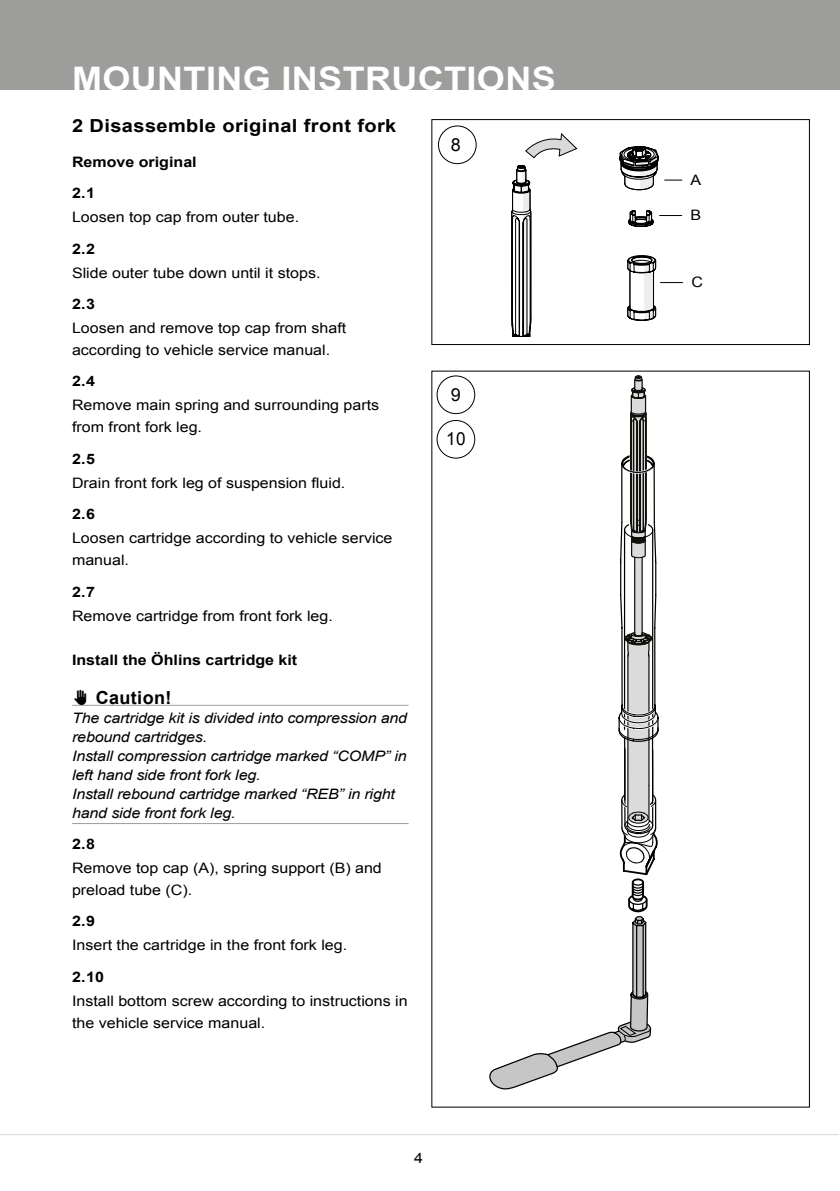
<style>
.page{position:relative;width:840px;height:1191px;background:#fff}
.page>*{position:absolute;margin:0;border:0;box-sizing:border-box;transform-origin:0 0}
.t1{font:700 32.4px "Arial";letter-spacing:.01em;color:#fff;scale:1.11 1}
.t2{font:700 18px "Arial";letter-spacing:.02em;color:#000;scale:1.11 1}
.t3{font:700 18px "Arial";letter-spacing:.02em;color:#000}
.t4{font:18px "Arial";color:#000}
.t5{font:18px "Arial";color:#000;scale:.95 1}
.t6{font:14.4px/22px "Arial";color:#000;scale:1.11 1}
.t7{font:italic 14.4px/19px "Arial";letter-spacing:-.01em;color:#000;scale:1.11 1}
.t8{font:700 14.4px/31.4px "Arial";color:#000;scale:1.11 1}
</style>
<div class="page">
<div style="left:0;top:0;width:839px;height:90px;background:#9d9d9c"></div>
<hr style="left:0;top:1134px;width:838px;height:1px;background:#dadada">
<hr style="left:72px;top:705px;width:336px;height:1px;background:#9d9d9c">
<hr style="left:72px;top:823px;width:336px;height:1px;background:#9d9d9c">
<svg style="left:489px;top:375px;width:169px;height:715px"></svg>
<div style="left:436px;top:375px;width:39px;height:39px;border:1px solid #000;border-radius:50%"></div>
<div style="left:436px;top:420px;width:39px;height:38px;border:1px solid #000;border-radius:50%"></div>
<div style="left:431px;top:119px;width:378px;height:226px;border:1px solid #000"></div>
<svg style="left:664px;top:180px;width:17px;height:1px"></svg>
<div style="left:438px;top:125px;width:38px;height:39px;border:1px solid #000;border-radius:50%"></div>
<svg style="left:511px;top:165px;width:21px;height:171px"></svg>
<svg style="left:525px;top:133px;width:52px;height:25px"></svg>
<svg style="left:619px;top:146px;width:39px;height:45px"></svg>
<svg style="left:627px;top:210px;width:55px;height:111px"></svg>
<h1 class="t1" style="left:72px;top:57px;width:437px">MOUNTING INSTRUCTIONS</h1>
<p class="t2" style="left:72px;top:113px;width:293px">2 Disassemble original front fork</p>
<p class="t8" style="left:72px;top:147px;width:114px">Remove original<br>2.1</p>
<p class="t6" style="left:72px;top:206px;width:206px">Loosen top cap from outer tube.</p>
<p class="t8" style="left:72px;top:233px;width:22px">2.2</p>
<p class="t6" style="left:72px;top:262px;width:225px">Slide outer tube down until it stops.</p>
<p class="t8" style="left:72px;top:289px;width:22px">2.3</p>
<p class="t6" style="left:72px;top:317px;width:248px">Loosen and remove top cap from shaft according to vehicle service manual.</p>
<p class="t8" style="left:72px;top:366px;width:22px">2.4</p>
<p class="t6" style="left:72px;top:394px;width:278px">Remove main spring and surrounding parts from front fork leg.</p>
<p class="t8" style="left:72px;top:443px;width:22px">2.5</p>
<p class="t6" style="left:72px;top:472px;width:247px">Drain front fork leg of suspension fluid.</p>
<p class="t8" style="left:72px;top:499px;width:22px">2.6</p>
<p class="t6" style="left:72px;top:527px;width:290px">Loosen cartridge according to vehicle service manual.</p>
<p class="t8" style="left:72px;top:576px;width:22px">2.7</p>
<p class="t6" style="left:72px;top:604px;width:236px">Remove cartridge from front fork leg.</p>
<p class="t8" style="left:72px;top:644px;width:204px">Install the Öhlins cartridge kit</p>
<p class="t3" style="left:72px;top:685px;width:28px">✋✋Caution!</p>
<p class="t7" style="left:72px;top:708px;width:303px">The cartridge kit is divided into compression and rebound cartridges.<br>Install compression cartridge marked “COMP” in left hand side front fork leg.<br>Install rebound cartridge marked “REB” in right hand side front fork leg.</p>
<p class="t8" style="left:72px;top:828px;width:22px">2.8</p>
<p class="t6" style="left:72px;top:857px;width:280px">Remove top cap (A), spring support (B) and preload tube (C).</p>
<p class="t8" style="left:72px;top:906px;width:22px">2.9</p>
<p class="t6" style="left:72px;top:934px;width:249px">Insert the cartridge in the front fork leg.</p>
<p class="t8" style="left:72px;top:961px;width:30px">2.10</p>
<p class="t6" style="left:72px;top:989px;width:304px">Install bottom screw according to instructions in the vehicle service manual.</p>
<p class="t4" style="left:450px;top:133px;width:12px">8</p>
<p class="t4" style="left:450px;top:383px;width:12px">9</p>
<p class="t5" style="left:446px;top:427px;width:22px">10</p>
<p class="t6" style="left:414px;top:1147px;width:10px">4</p>
<p class="t6" style="left:690px;top:169px;width:11px">A</p>
<p class="t6" style="left:690px;top:204px;width:11px">B</p>
<p class="t6" style="left:691px;top:271px;width:12px">C</p>
</div>
